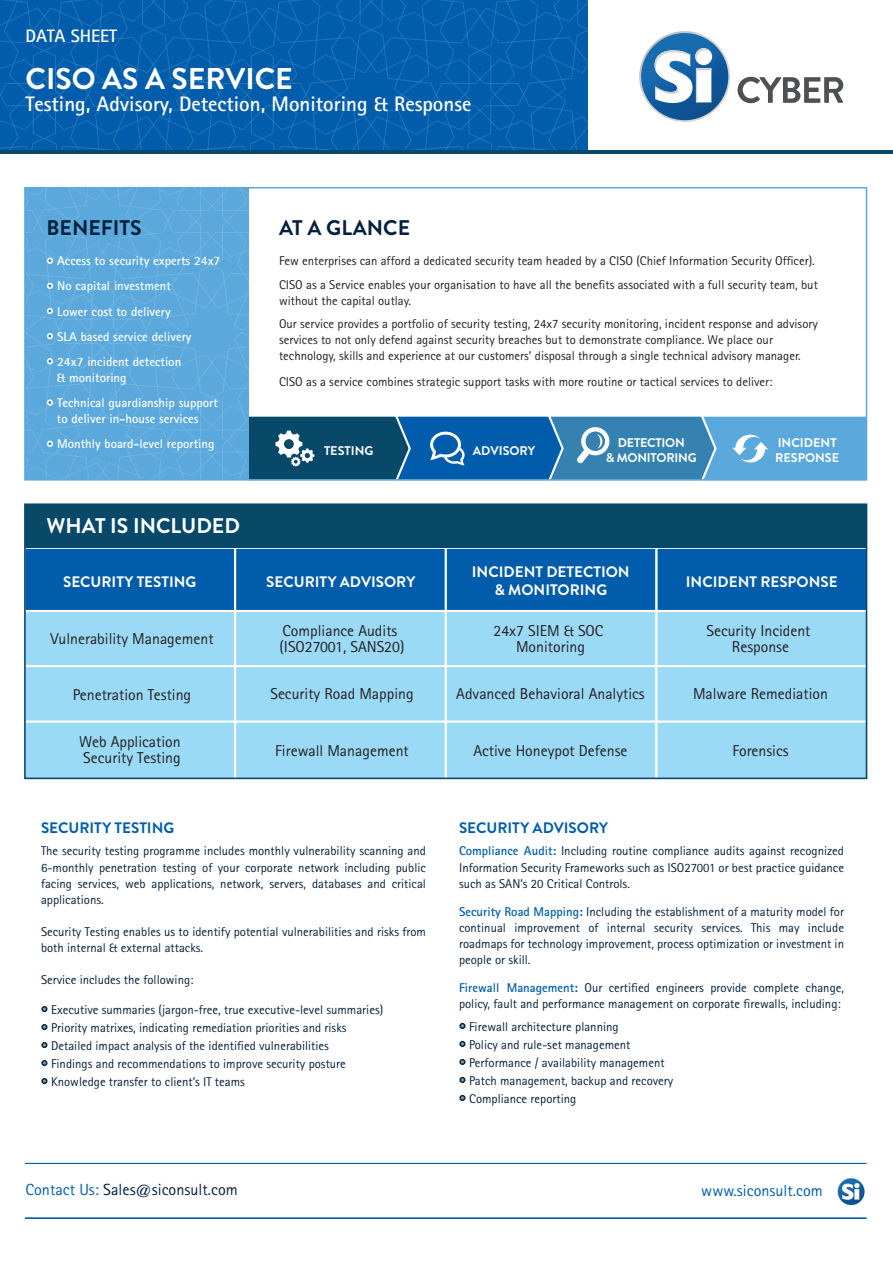
<style>
.page{position:relative;width:893px;height:1263px;background:#fff}
.page>*{position:absolute;margin:0;border:0;box-sizing:border-box;transform-origin:0 0}
.t1{font:700 30px "Brandon Grotesque";color:#fff}
.t2{font:700 21.15px "Brandon Grotesque";color:#04203d}
.t3{font:700 21.15px "Brandon Grotesque";color:#fff}
.t4{font:700 21px "Rotis Sans Serif";color:#fff}
.t5{font:700 18px "Rotis Sans Serif";color:#fff}
.t6{font:16.2px "Rotis Sans Serif";color:#04203d}
.t7{font:16.2px "Rotis Sans Serif";color:#015dab}
.t8{font:15.75px/16.2px "Rotis Sans Serif";color:#231f20}
.t9{font:700 15.15px/18.1px "Brandon Grotesque";color:#fff;text-align:center}
.t10{font:700 15.15px "Brandon Grotesque";color:#015dab}
.t11{font:12.75px/16.2px "Rotis Sans Serif";color:#04203d;text-align:justify}
.t12{font:12.75px/23.2px "Rotis Sans Serif";color:#231f20}
.t13{font:700 12.75px/16.2px "Rotis Sans Serif";color:#fff}
.t14{font:700 12.6px/15.1px "Brandon Grotesque";color:#fff}
.t15{font:700 12.6px/15.1px "Brandon Grotesque";letter-spacing:-.02em;color:#fff;text-align:center}
.s1{color:#3582b1}
.s2{font-weight:700;color:#5ba8dc}
.s3{font-weight:700;color:#015dab}
.s4{color:#015dab}
</style>
<div class="page">
<div style="left:23px;top:590px;width:213px;height:190px;background:#9bdaf6;border:2px solid #fff"></div>
<div style="left:234px;top:590px;width:213px;height:190px;background:#9bdaf6;border:2px solid #fff"></div>
<div style="left:445px;top:590px;width:213px;height:190px;background:#9bdaf6;border:2px solid #fff"></div>
<div style="left:655px;top:590px;width:213px;height:190px;background:#9bdaf6;border:2px solid #fff"></div>
<div style="left:23px;top:547px;width:213px;height:65px;background:#015dab;border:2px solid #fff"></div>
<div style="left:234px;top:547px;width:213px;height:65px;background:#015dab;border:2px solid #fff"></div>
<div style="left:445px;top:547px;width:213px;height:65px;background:#015dab;border:2px solid #fff"></div>
<div style="left:655px;top:547px;width:213px;height:65px;background:#015dab;border:2px solid #fff"></div>
<div style="left:690px;top:415px;width:178px;height:67px;background:#5ba8dc;border:2px solid #fff"></div>
<svg style="left:27px;top:190px;width:221px;height:288px;background:#5da9dc"></svg>
<svg style="left:0;top:0;width:588px;height:150px;background:#045fac"></svg>
<hr style="left:0;top:150px;width:893px;height:4px;background:#08496a">
<div style="left:24px;top:187px;width:843px;height:294px;border:2px solid #5ba8dc"></div>
<div style="left:25px;top:504px;width:841px;height:43px;background:#08496a"></div>
<svg style="left:47px;top:258px;width:6px;height:6px"></svg>
<svg style="left:47px;top:283px;width:6px;height:6px"></svg>
<svg style="left:47px;top:308px;width:6px;height:6px"></svg>
<svg style="left:47px;top:333px;width:6px;height:6px"></svg>
<svg style="left:47px;top:358px;width:6px;height:6px"></svg>
<div style="left:47px;top:399px;width:6px;height:7px;border:2px solid #fff;border-radius:50%"></div>
<svg style="left:47px;top:441px;width:6px;height:6px"></svg>
<hr style="left:25px;top:665px;width:841px;height:2px;background:#fff">
<hr style="left:25px;top:720px;width:841px;height:3px;background:#fff">
<div style="left:24px;top:503px;width:843px;height:276px;border:2px solid #08496a"></div>
<hr style="left:25px;top:1163px;width:841px;height:1px;background:#015dab">
<hr style="left:25px;top:1217px;width:841px;height:2px;background:#015dab">
<svg style="left:41px;top:1006px;width:6px;height:6px"></svg>
<svg style="left:41px;top:1024px;width:6px;height:6px"></svg>
<svg style="left:41px;top:1042px;width:6px;height:6px"></svg>
<svg style="left:41px;top:1060px;width:6px;height:6px"></svg>
<svg style="left:41px;top:1078px;width:6px;height:6px"></svg>
<svg style="left:459px;top:1023px;width:6px;height:6px"></svg>
<svg style="left:459px;top:1041px;width:6px;height:6px"></svg>
<svg style="left:459px;top:1059px;width:6px;height:6px"></svg>
<svg style="left:459px;top:1077px;width:6px;height:6px"></svg>
<svg style="left:459px;top:1095px;width:6px;height:6px"></svg>
<svg style="left:732px;top:434px;width:36px;height:29px"></svg>
<svg style="left:246px;top:413px;width:472px;height:69px;background:#367aa7"></svg>
<svg style="left:837px;top:1178px;width:28px;height:27px"></svg>
<svg style="left:838px;top:1178px;width:26px;height:27px"></svg>
<svg style="left:837px;top:1178px;width:22px;height:22px"></svg>
<svg style="left:738px;top:77px;width:105px;height:26px"></svg>
<svg style="left:639px;top:31px;width:91px;height:91px"></svg>
<svg style="left:641px;top:33px;width:87px;height:87px;background:#0f5496"></svg>
<svg style="left:639px;top:31px;width:73px;height:72px"></svg>
<h3 class="t5" style="left:26px;top:25px;width:93px">DATA SHEET</h3>
<h1 class="t1" style="left:26px;top:57px;width:269px">CISO AS A SERVICE</h1>
<h3 class="t4" style="left:26px;top:90px;width:447px">Testing, Advisory, Detection, Monitoring &amp; Response</h3>
<h2 class="t2" style="left:46px;top:213px;width:97px">BENEFITS</h2>
<h2 class="t2" style="left:279px;top:213px;width:133px">AT A GLANCE</h2>
<p class="t12" style="left:279px;top:249px;width:540px">Few enterprises can afford a dedicated security team headed by a CISO (Chief Information Security Officer).<br>CISO as a Service enables your organisation to have all the benefits associated with a full security team, but</p>
<p class="t12" style="left:279px;top:289px;width:540px">without the capital outlay.<br>Our service provides a portfolio of security testing, 24x7 security monitoring, incident response and advisory</p>
<p class="t12" style="left:279px;top:332px;width:523px;line-height:16.2px">services to not only defend against security breaches but to demonstrate compliance. We place our technology, skills and experience at our customers’ disposal through a single technical advisory manager.</p>
<p class="t12" style="left:279px;top:370px;width:495px">CISO as a service combines strategic support tasks with more routine or tactical services to deliver:</p>
<p class="t13" style="left:47px;top:253px;width:175px"><span class="s1">•</span> Access to security experts 24x7</p>
<p class="t13" style="left:47px;top:278px;width:126px"><span class="s1">•</span> No capital investment</p>
<p class="t13" style="left:47px;top:303px;width:126px"><span class="s1">•</span> Lower cost to delivery</p>
<p class="t13" style="left:47px;top:328px;width:147px"><span class="s1">•</span> SLA based service delivery</p>
<p class="t13" style="left:57px;top:353px;width:126px;text-indent:-10px"><span class="s1">•</span> 24x7 incident detection &amp; monitoring</p>
<p class="t13" style="left:57px;top:394px;width:162px;text-indent:-10px"><span class="s1">•</span> Technical guardianship support to deliver in-house services</p>
<p class="t13" style="left:47px;top:436px;width:170px"><span class="s1">•</span> Monthly board-level reporting</p>
<p class="t14" style="left:473px;top:443px;width:64px">ADVISORY</p>
<p class="t15" style="left:606px;top:435px;width:92px">DETECTION<br>&amp; MONITORING</p>
<p class="t14" style="left:775px;top:435px;width:66px">INCIDENT<br>RESPONSE</p>
<p class="t14" style="left:324px;top:444px;width:51px">TESTING</p>
<h2 class="t3" style="left:46px;top:511px;width:195px">WHAT IS INCLUDED</h2>
<p class="t9" style="left:63px;top:573px;width:135px">SECURITY TESTING</p>
<p class="t9" style="left:266px;top:573px;width:150px">SECURITY ADVISORY</p>
<p class="t9" style="left:472px;top:563px;width:159px">INCIDENT DETECTION &amp; MONITORING</p>
<p class="t9" style="left:686px;top:573px;width:153px">INCIDENT RESPONSE</p>
<p class="t8" style="left:50px;top:630px;width:165px">Vulnerability Management</p>
<p class="t8" style="left:73px;top:686px;width:120px">Penetration Testing</p>
<p class="t8" style="left:79px;top:733px;width:103px">Web Application<br>Security Testing</p>
<p class="t8" style="left:280px;top:622px;width:126px">Compliance Audits (ISO27001, SANS20)</p>
<p class="t8" style="left:270px;top:686px;width:145px">Security Road Mapping</p>
<p class="t8" style="left:275px;top:742px;width:135px">Firewall Management</p>
<p class="t10" style="left:41px;top:817px;width:135px">SECURITY TESTING</p>
<p class="t11" style="left:41px;top:843px;width:386px">The security testing programme includes monthly vulnerability scanning and 6-monthly penetration testing of your corporate network including public facing services, web applications, network, servers, databases and critical applications.</p>
<p class="t11" style="left:41px;top:923px;width:387px">Security Testing enables us to identify potential vulnerabilities and risks from both internal &amp; external attacks.</p>
<p class="t11" style="left:41px;top:972px;width:154px">Service includes the following:</p>
<p class="t11" style="left:41px;top:1001px;width:344px"><span class="s2">•</span> Executive summaries (jargon-free, true executive-level summaries)</p>
<p class="t11" style="left:41px;top:1019px;width:307px"><span class="s2">•</span> Priority matrixes, indicating remediation priorities and risks</p>
<p class="t11" style="left:41px;top:1037px;width:289px"><span class="s2">•</span> Detailed impact analysis of the identified vulnerabilities</p>
<p class="t11" style="left:41px;top:1055px;width:306px"><span class="s2">•</span> Findings and recommendations to improve security posture</p>
<p class="t11" style="left:41px;top:1073px;width:205px"><span class="s2">•</span> Knowledge transfer to client’s IT teams</p>
<p class="t8" style="left:493px;top:622px;width:111px;text-align:center">24x7 SIEM &amp; SOC<br>Monitoring</p>
<p class="t8" style="left:456px;top:686px;width:190px">Advanced Behavioral Analytics</p>
<p class="t8" style="left:473px;top:742px;width:156px">Active Honeypot Defense</p>
<p class="t8" style="left:706px;top:622px;width:106px;text-align:center">Security Incident<br>Response</p>
<p class="t8" style="left:693px;top:686px;width:137px">Malware Remediation</p>
<p class="t8" style="left:732px;top:742px;width:58px">Forensics</p>
<p class="t10" style="left:459px;top:817px;width:150px">SECURITY ADVISORY</p>
<p class="t11" style="left:459px;top:843px;width:387px"><span class="s3">Compliance Audit:</span> Including routine compliance audits against recognized Information Security Frameworks such as ISO27001 or best practice guidance such as SAN’s 20 Critical Controls.</p>
<p class="t11" style="left:459px;top:903px;width:387px"><span class="s3">Security Road Mapping:</span> Including the establishment of a maturity model for continual improvement of internal security services. This may include roadmaps for technology improvement, process optimization or investment in people or skill.</p>
<p class="t11" style="left:459px;top:980px;width:386px"><span class="s3">Firewall Management:</span> Our certified engineers provide complete change, policy, fault and performance management on corporate firewalls, including:</p>
<p class="t11" style="left:459px;top:1018px;width:161px"><span class="s2">•</span> Firewall architecture planning</p>
<p class="t11" style="left:459px;top:1036px;width:173px"><span class="s2">•</span> Policy and rule-set management</p>
<p class="t11" style="left:459px;top:1054px;width:207px"><span class="s2">•</span> Performance / availability management</p>
<p class="t11" style="left:459px;top:1072px;width:216px"><span class="s2">•</span> Patch management, backup and recovery</p>
<p class="t11" style="left:459px;top:1090px;width:119px"><span class="s2">•</span> Compliance reporting</p>
<p class="t6" style="left:25px;top:1180px;width:214px"><span class="s4">Contact Us:</span> Sales@siconsult.com</p>
<p class="t7" style="left:701px;top:1181px;width:123px">www.siconsult.com</p>
</div>
